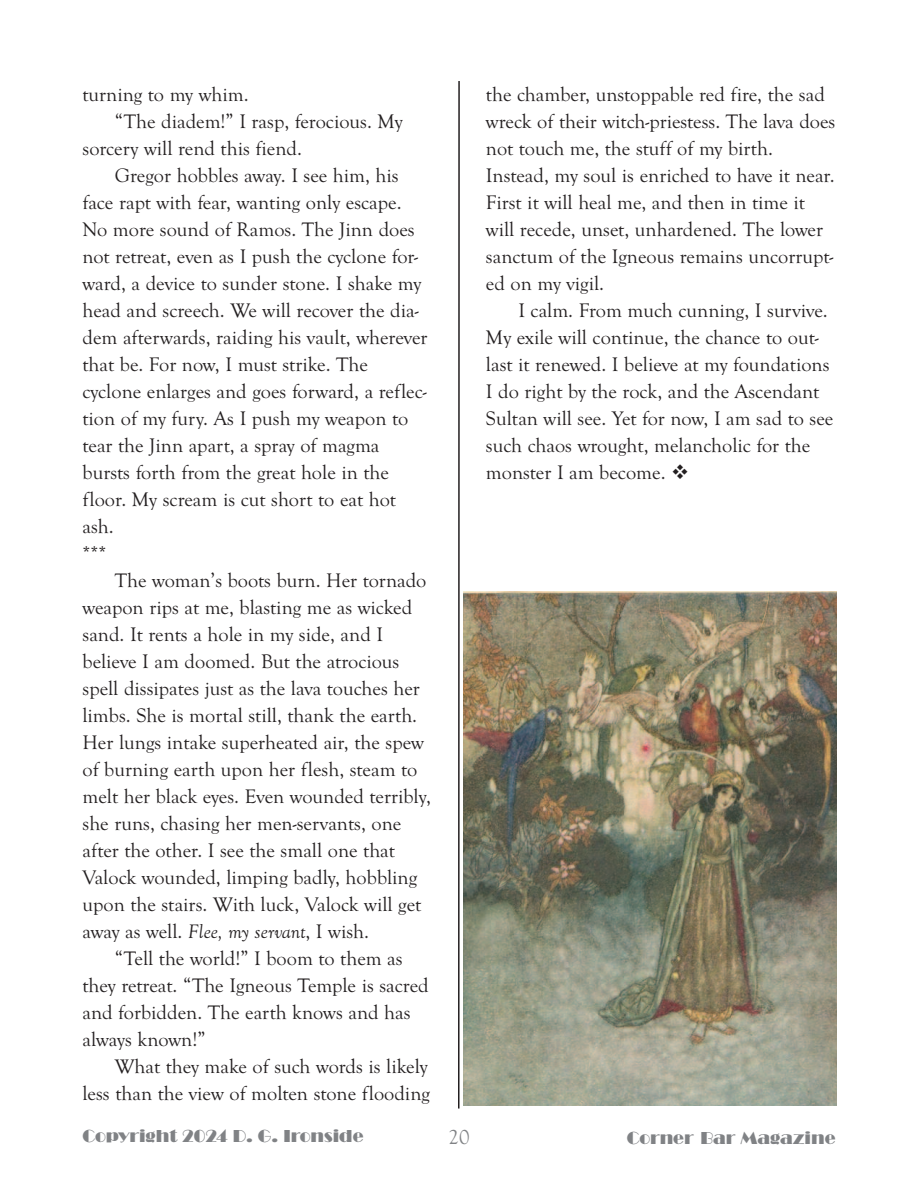
<style>
.page{position:relative;width:918px;height:1188px;background:#fff}
.page>*{position:absolute;margin:0;border:0;box-sizing:border-box;transform-origin:0 0}
.t1{font:21px "Goudy Old Style T";color:#808285}
.t2{font:20.25px/27px "Goudy Old Style T";color:#231f20}
.t3{font:18px "Broadway";color:#808285}
.s1{font-family:"Goudy Old Style ITALIC"}
</style>
<div class="page">
<hr style="left:458px;top:81px;width:2px;height:1028px;background:#231f20">
<img style="left:463px;top:592px;width:374px;height:514px">
<p class="t2" style="left:82px;top:80px;width:168px">turning to my whim.</p>
<p class="t2" style="left:115px;top:107px;width:289px">“The diadem!” I rasp, ferocious. My</p>
<p class="t2" style="left:82px;top:134px;width:221px">sorcery will rend this fiend.</p>
<p class="t2" style="left:115px;top:161px;width:285px">Gregor hobbles away. I see him, his</p>
<p class="t2" style="left:82px;top:188px;width:321px">face rapt with fear, wanting only escape.</p>
<p class="t2" style="left:82px;top:215px;width:334px">No more sound of Ramos. The Jinn does</p>
<p class="t2" style="left:82px;top:242px;width:337px">not retreat, even as I push the cyclone for-</p>
<p class="t2" style="left:82px;top:269px;width:340px">ward, a device to sunder stone. I shake my</p>
<p class="t2" style="left:82px;top:296px;width:338px">head and screech. We will recover the dia-</p>
<p class="t2" style="left:82px;top:323px;width:347px">dem afterwards, raiding his vault, wherever</p>
<p class="t2" style="left:82px;top:350px;width:287px">that be. For now, I must strike. The</p>
<p class="t2" style="left:82px;top:377px;width:346px">cyclone enlarges and goes forward, a reflec-</p>
<p class="t2" style="left:82px;top:404px;width:327px">tion of my fury. As I push my weapon to</p>
<p class="t2" style="left:82px;top:431px;width:299px">tear the Jinn apart, a spray of magma</p>
<p class="t2" style="left:82px;top:458px;width:308px">bursts forth from the great hole in the</p>
<p class="t2" style="left:82px;top:485px;width:315px">floor. My scream is cut short to eat hot</p>
<p class="t2" style="left:82px;top:512px;width:33px">ash.</p>
<p class="t2" style="left:82px;top:539px;width:25px">***</p>
<p class="t2" style="left:115px;top:566px;width:313px">The woman’s boots burn. Her tornado</p>
<p class="t2" style="left:82px;top:593px;width:331px">weapon rips at me, blasting me as wicked</p>
<p class="t2" style="left:82px;top:620px;width:302px">sand. It rents a hole in my side, and I</p>
<p class="t2" style="left:82px;top:647px;width:318px">believe I am doomed. But the atrocious</p>
<p class="t2" style="left:82px;top:674px;width:339px">spell dissipates just as the lava touches her</p>
<p class="t2" style="left:82px;top:701px;width:336px">limbs. She is mortal still, thank the earth.</p>
<p class="t2" style="left:82px;top:728px;width:343px">Her lungs intake superheated air, the spew</p>
<p class="t2" style="left:82px;top:755px;width:336px">of burning earth upon her flesh, steam to</p>
<p class="t2" style="left:82px;top:782px;width:350px">melt her black eyes. Even wounded terribly,</p>
<p class="t2" style="left:82px;top:809px;width:320px">she runs, chasing her men-servants, one</p>
<p class="t2" style="left:82px;top:836px;width:314px">after the other. I see the small one that</p>
<p class="t2" style="left:82px;top:863px;width:336px">Valock wounded, limping badly, hobbling</p>
<p class="t2" style="left:82px;top:890px;width:340px">upon the stairs. With luck, Valock will get</p>
<p class="t2" style="left:82px;top:917px;width:288px">away as well. <span class="s1">Flee, my servant</span>, I wish.</p>
<p class="t2" style="left:115px;top:944px;width:289px">“Tell the world!” I boom to them as</p>
<p class="t2" style="left:82px;top:971px;width:348px">they retreat. “The Igneous Temple is sacred</p>
<p class="t2" style="left:82px;top:998px;width:330px">and forbidden. The earth knows and has</p>
<p class="t2" style="left:82px;top:1025px;width:125px">always known!”</p>
<p class="t2" style="left:115px;top:1052px;width:314px">What they make of such words is likely</p>
<p class="t2" style="left:82px;top:1079px;width:349px">less than the view of molten stone flooding</p>
<p class="t2" style="left:486px;top:80px;width:351px">the chamber, unstoppable red fire, the sad wreck of their witch-priestess. The lava does not touch me, the stuff of my birth.<br>Instead, my soul is enriched to have it near.<br>First it will heal me, and then in time it will recede, unset, unhardened. The lower sanctum of the Igneous remains uncorrupt&shy;ed on my vigil.</p>
<p class="t2" style="left:486px;top:296px;width:349px;text-indent:32px">I calm. From much cunning, I survive.<br>My exile will continue, the chance to out&shy;last it renewed. I believe at my foundations I do right by the rock, and the Ascendant Sultan will see. Yet for now, I am sad to see such chaos wrought, melancholic for the monster I am become. ❖</p>
<p class="t3" style="left:82px;top:1125px;width:283px">Copyright 2024 D. G. Ironside</p>
<p class="t1" style="left:448px;top:1124px;width:22px">20</p>
<p class="t3" style="left:627px;top:1127px;width:210px">Corner Bar Magazine</p>
</div>
